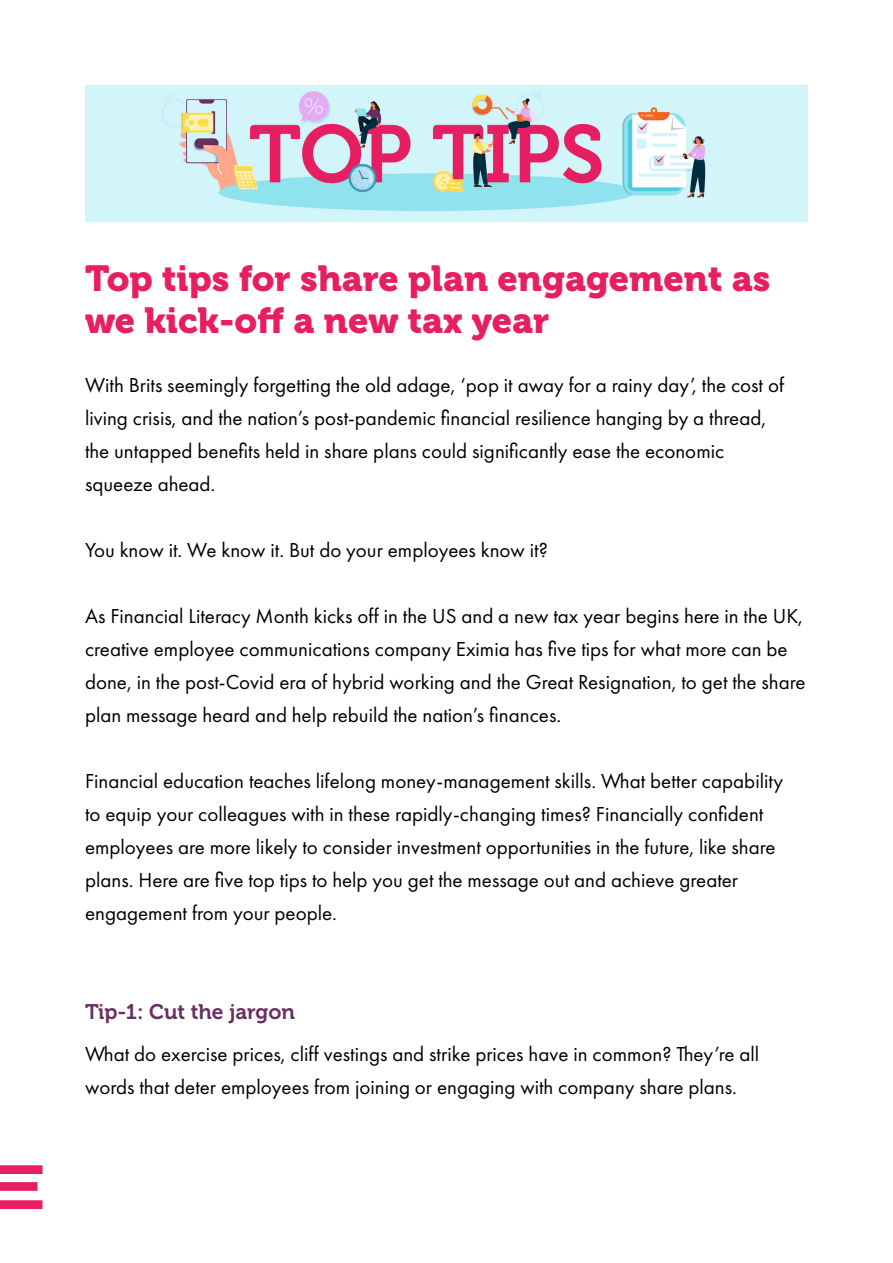
<style>
.page{position:relative;width:893px;height:1263px;background:#fff}
.page>*{position:absolute;margin:0;border:0;box-sizing:border-box;transform-origin:0 0}
.t1{font:36px/42px "Museo 900";color:#e61f63}
.t2{font:21px/33px "Futura PT";color:#000}
.t3{font:21px "Museo 700";color:#672e5f}
</style>
<div class="page">
<img style="left:85px;top:85px;width:723px;height:136px">
<svg style="left:0;top:1165px;width:43px;height:44px"></svg>
<h1 class="t1" style="left:85px;top:257px;width:687px">Top tips for share plan engagement as we kick-off a new tax year</h1>
<p class="t2" style="left:85px;top:369px;width:700px">With Brits seemingly forgetting the old adage, ‘pop it away for a rainy day’, the cost of living crisis, and the nation’s post-pandemic financial resilience hanging by a thread, the untapped benefits held in share plans could significantly ease the economic squeeze ahead.</p>
<p class="t2" style="left:85px;top:534px;width:464px">You know it. We know it. But do your employees know it?</p>
<p class="t2" style="left:85px;top:600px;width:722px">As Financial Literacy Month kicks off in the US and a new tax year begins here in the UK, creative employee communications company Eximia has five tips for what more can be done, in the post-Covid era of hybrid working and the Great Resignation, to get the share plan message heard and help rebuild the nation’s finances.</p>
<p class="t2" style="left:85px;top:765px;width:700px">Financial education teaches lifelong money-management skills. What better capability to equip your colleagues with in these rapidly-changing times? Financially confident employees are more likely to consider investment opportunities in the future, like share plans. Here are five top tips to help you get the message out and achieve greater engagement from your people.</p>
<p class="t3" style="left:85px;top:1000px;width:211px">Tip-1: Cut the jargon</p>
<p class="t2" style="left:85px;top:1037px;width:676px">What do exercise prices, cliff vestings and strike prices have in common? They’re all words that deter employees from joining or engaging with company share plans.</p>
</div>
